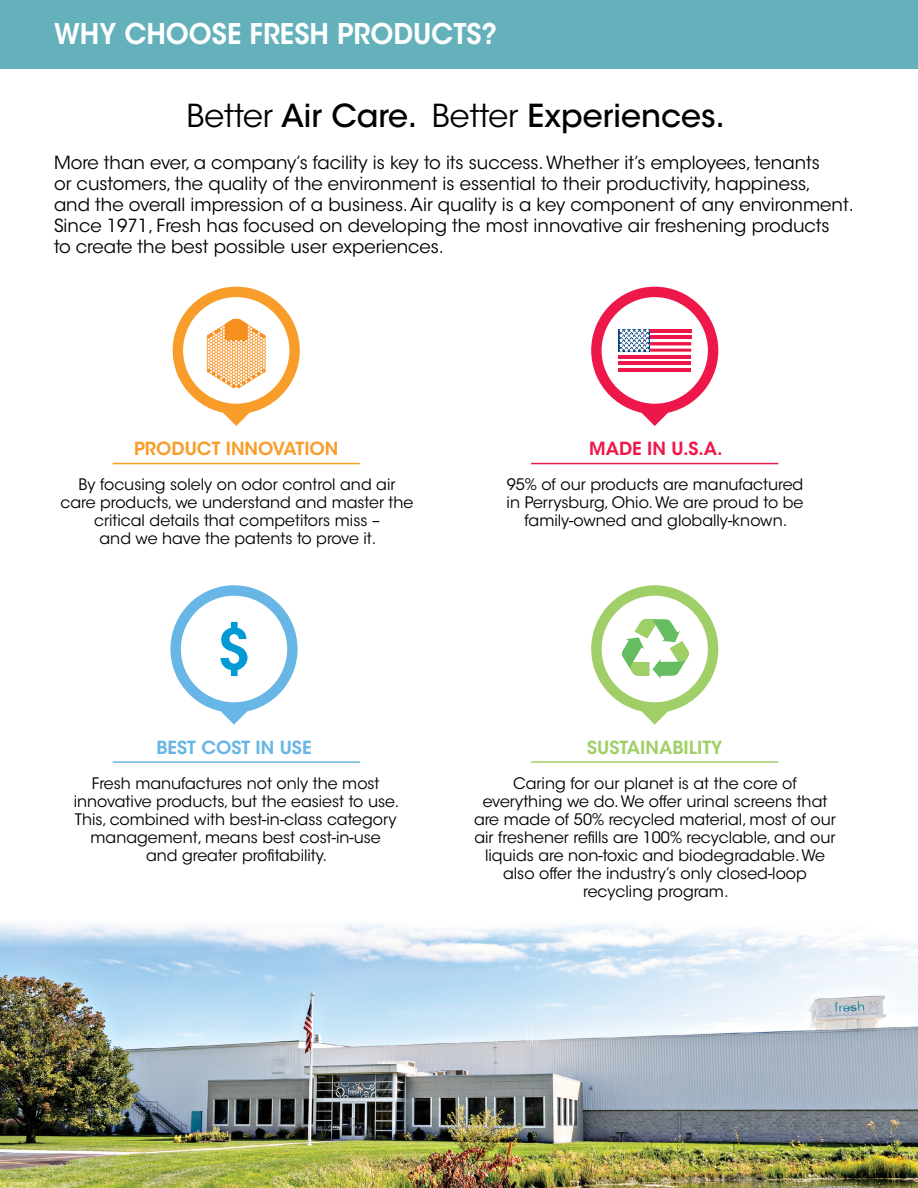
<style>
.page{position:relative;width:918px;height:1188px;background:#fff}
.page>*{position:absolute;margin:0;border:0;box-sizing:border-box;transform-origin:0 0}
.t1{font:500 31.5px "ITC Avant Garde Std";color:#000}
.t2{font:600 28.35px "ITC Avant Garde Std";color:#fff;scale:.95 1}
.t3{font:18px/21px "ITC Avant Garde Std";color:#000}
.t4{font:600 18px "ITC Avant Garde Std";color:#f99d2a}
.t5{font:600 18px "ITC Avant Garde Std";color:#a0cf67}
.t6{font:600 18px "ITC Avant Garde Std";color:#68b6e5}
.t7{font:600 18px "ITC Avant Garde Std";color:#ed1849}
.t8{font:15.75px/18px "ITC Avant Garde Std";color:#000;text-align:center}
.s1{font-weight:400}
</style>
<div class="page">
<div style="left:0;top:0;width:918px;height:68px;background:#64b1bb"></div>
<img style="left:0;top:923px;width:918px;height:265px">
<svg style="left:591px;top:287px;width:127px;height:139px"></svg>
<hr style="left:531px;top:463px;width:247px;height:1px;background:#ed1849">
<svg style="left:170px;top:585px;width:128px;height:140px"></svg>
<hr style="left:113px;top:761px;width:247px;height:2px;background:#68b6e5">
<hr style="left:531px;top:761px;width:247px;height:2px;background:#a0cf67">
<svg style="left:173px;top:287px;width:127px;height:139px"></svg>
<hr style="left:113px;top:463px;width:247px;height:1px;background:#f99d2a">
<svg style="left:591px;top:585px;width:127px;height:140px"></svg>
<h2 class="t2" style="left:54px;top:16px;width:468px">WHY CHOOSE FRESH PRODUCTS?</h2>
<h1 class="t1" style="left:186px;top:96px;width:540px"><span class="s1">Better</span> Air Care. <span class="s1">Better</span> Experiences.</h1>
<p class="t3" style="left:54px;top:152px;width:801px">More than ever, a company’s facility is key to its success. Whether it’s employees, tenants<br>or customers, the quality of the environment is essential to their productivity, happiness,<br>and the overall impression of a business. Air quality is a key component of any environment.<br>Since 1971, Fresh has focused on developing the most innovative air freshening products<br>to create the best possible user experiences.</p>
<p class="t4" style="left:134px;top:437px;width:206px">PRODUCT INNOVATION</p>
<p class="t8" style="left:61px;top:476px;width:354px">By focusing solely on odor control and air care products, we understand and master the critical details that competitors miss –<br>and we have the patents to prove it.</p>
<p class="t7" style="left:589px;top:437px;width:135px">MADE IN U.S.A.</p>
<p class="t8" style="left:507px;top:476px;width:298px">95% of our products are manufactured in Perrysburg, Ohio. We are proud to be family-owned and globally-known.</p>
<p class="t6" style="left:156px;top:736px;width:157px">BEST COST IN USE</p>
<p class="t8" style="left:74px;top:775px;width:327px">Fresh manufactures not only the most innovative products, but the easiest to use.<br>This, combined with best-in-class category management, means best cost-in-use and greater profitability.</p>
<p class="t5" style="left:587px;top:736px;width:137px">SUSTAINABILITY</p>
<p class="t8" style="left:474px;top:775px;width:363px">Caring for our planet is at the core of everything we do. We offer urinal screens that are made of 50% recycled material, most of our air freshener refills are 100% recyclable, and our liquids are non-toxic and biodegradable. We also offer the industry’s only closed-loop recycling program.</p>
</div>
